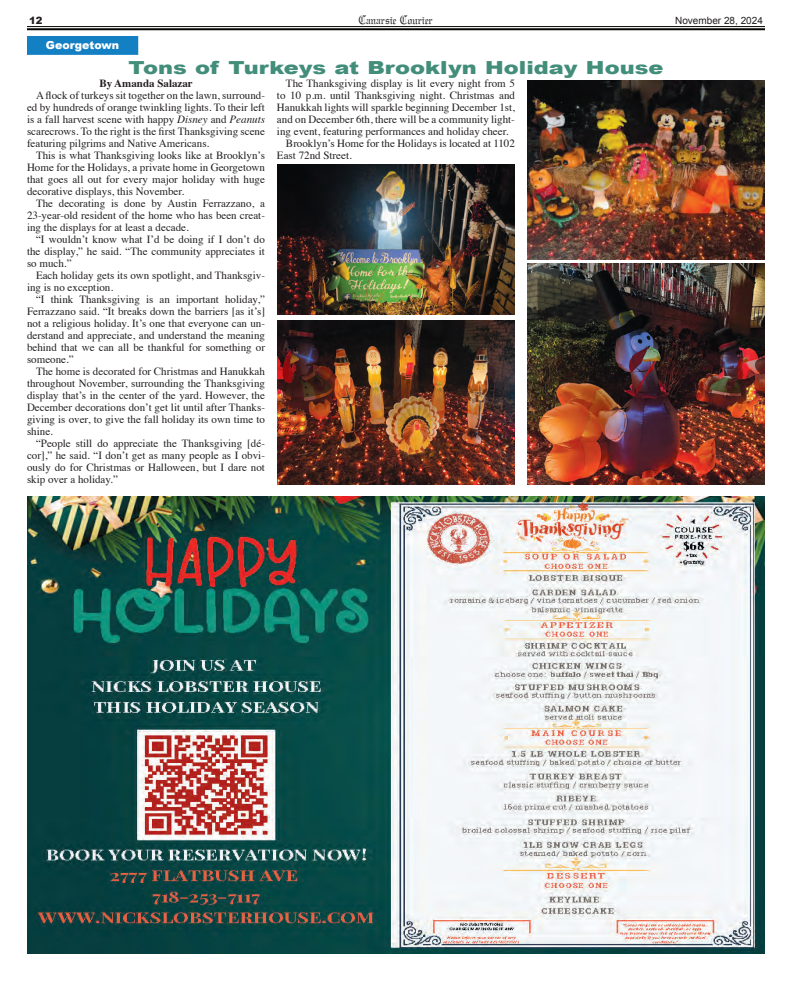
<style>
.page{position:relative;width:792px;height:981px;background:#fff}
.page>*{position:absolute;margin:0;border:0;box-sizing:border-box;transform-origin:0 0}
.t1{font:900 18px "Arial";color:#428e7a;scale:1.25 1}
.t2{font:12px "Gregorian FLF";color:#231f20}
.t3{font:11px/12px "Times";color:#231f20;text-align:justify}
.t4{font:700 11px "Times";color:#231f20}
.t5{font:900 11px "Arial";color:#fff}
.t6{font:10px "Arial";color:#231f20}
.t7{font:900 10px "Arial";color:#231f20}
.s1{font-style:italic}
</style>
<div class="page">
<hr style="left:27px;top:26px;width:738px;height:1px;background:#040503">
<hr style="left:27px;top:28px;width:738px;height:2px;background:#040503">
<img style="left:27px;top:496px;width:738px;height:458px">
<div style="left:28px;top:36px;width:110px;height:18px;background:#1480c4"></div>
<div style="left:27px;top:36px;width:111px;height:19px;border:1px solid #1480c4"></div>
<img style="left:527px;top:81px;width:238px;height:178px">
<img style="left:277px;top:164px;width:238px;height:150px">
<img style="left:527px;top:264px;width:238px;height:220px">
<img style="left:277px;top:320px;width:238px;height:164px">
<p class="t7" style="left:29px;top:13px;width:15px">12</p>
<p class="t2" style="left:359px;top:13px;width:76px">Canarsie Courier</p>
<p class="t6" style="left:675px;top:14px;width:89px">November 28, 2024</p>
<h1 class="t1" style="left:129px;top:54px;width:429px">Tons of Turkeys at Brooklyn Holiday House</h1>
<p class="t5" style="left:46px;top:37px;width:75px">Georgetown</p>
<p class="t4" style="left:99px;top:73px;width:95px">By Amanda Salazar</p>
<p class="t3" style="left:27px;top:89px;width:240px;text-indent:9px">A flock of turkeys sit together on the lawn, surround&shy;ed by hundreds of orange twinkling lights. To their left is a fall harvest scene with happy <span class="s1">Disney</span> and <span class="s1">Peanuts </span>scarecrows. To the right is the first Thanksgiving scene featuring pilgrims and Native Americans.</p>
<p class="t3" style="left:27px;top:149px;width:240px;text-indent:9px">This is what Thanksgiving looks like at Brooklyn’s Home for the Holidays, a private home in Georgetown that goes all out for every major holiday with huge decorative displays, this November.</p>
<p class="t3" style="left:27px;top:197px;width:239px;text-indent:9px">The decorating is done by Austin Ferrazzano, a 23-year-old resident of the home who has been creat&shy;ing the displays for at least a decade.</p>
<p class="t3" style="left:27px;top:233px;width:240px;text-indent:9px">“I wouldn’t know what I’d be doing if I don’t do the display,” he said. “The community appreciates it so much.”</p>
<p class="t3" style="left:27px;top:269px;width:240px;text-indent:9px">Each holiday gets its own spotlight, and Thanksgiv&shy;ing is no exception.</p>
<p class="t3" style="left:27px;top:293px;width:240px;text-indent:9px">“I think Thanksgiving is an important holiday,” Ferrazzano said. “It breaks down the barriers [as it’s] not a religious holiday. It’s one that everyone can un&shy;derstand and appreciate, and understand the meaning behind that we can all be thankful for something or someone.”</p>
<p class="t3" style="left:27px;top:365px;width:240px;text-indent:9px">The home is decorated for Christmas and Hanukkah throughout November, surrounding the Thanksgiving display that’s in the center of the yard. However, the December decorations don’t get lit until after Thanks&shy;giving is over, to give the fall holiday its own time to shine.</p>
<p class="t3" style="left:27px;top:437px;width:240px;text-indent:9px">“People still do appreciate the Thanksgiving [dé&shy;cor],” he said. “I don’t get as many people as I obvi&shy;ously do for Christmas or Halloween, but I dare not skip over a holiday.”</p>
<p class="t3" style="left:286px;top:77px;width:231px">The Thanksgiving display is lit every night from 5</p>
<p class="t3" style="left:277px;top:89px;width:240px">to 10 p.m. until Thanksgiving night. Christmas and</p>
<p class="t3" style="left:277px;top:101px;width:240px">Hanukkah lights will sparkle beginning December 1st,</p>
<p class="t3" style="left:277px;top:113px;width:239px">and on December 6th, there will be a community light-</p>
<p class="t3" style="left:277px;top:125px;width:233px">ing event, featuring performances and holiday cheer.</p>
<p class="t3" style="left:286px;top:137px;width:231px">Brooklyn’s Home for the Holidays is located at 1102</p>
<p class="t3" style="left:277px;top:149px;width:76px">East 72nd Street.</p>
</div>
